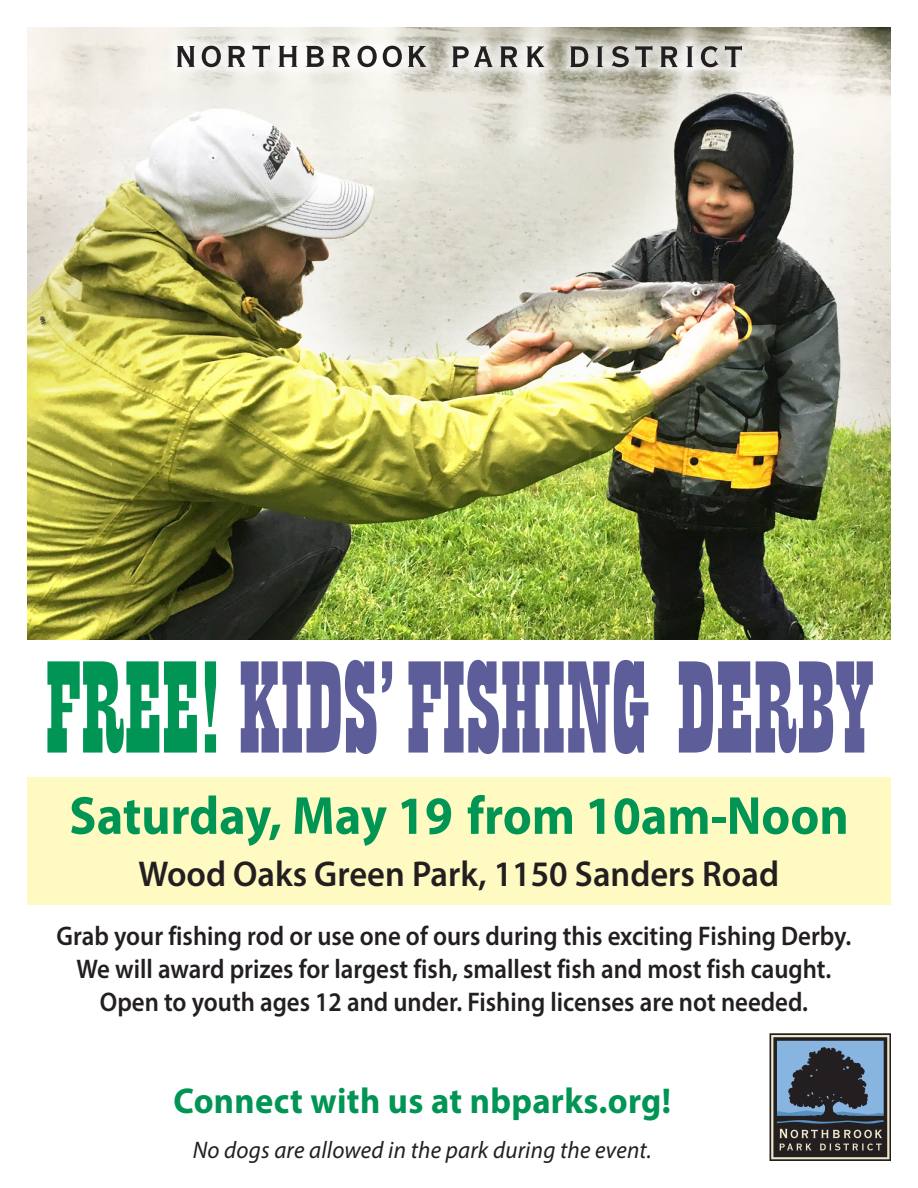
<style>
.page{position:relative;width:918px;height:1188px;background:#fff}
.page>*{position:absolute;margin:0;border:0;box-sizing:border-box;transform-origin:0 0}
.ActivityTitle{font:136.8px "Playbill";color:#5d5d99;scale:.88 1}
.t1{font:700 54px "Myriad Pro";color:#009554;scale:.93 1}
.t2{font:600 36px "Myriad Pro";color:#231f20;scale:.96 1}
.ActivityDescription{font:700 36px "Myriad Pro";letter-spacing:.01em;color:#009554;scale:.96 1}
.ActivityDescription-2{font:600 27px/33px "Myriad Pro";color:#231f20;text-align:center;scale:.92 1}
.ActivityDescription-3{font:italic 24px "Myriad Pro";letter-spacing:.01em;color:#231f20;scale:.96 1}
.s1{color:#009554}
</style>
<div class="page">
<div style="left:27px;top:777px;width:864px;height:128px;background:#fffac1"></div>
<svg style="left:770px;top:1033px;width:121px;height:128px;background:#545f69"></svg>
<img style="left:28px;top:27px;width:863px;height:613px">
<div style="left:164px;top:32px;width:591px;height:49px;background:#fff;opacity:.75"></div>
<svg style="left:177px;top:46px;width:18px;height:21px"></svg>
<svg style="left:202px;top:46px;width:19px;height:21px"></svg>
<svg style="left:228px;top:46px;width:17px;height:21px"></svg>
<svg style="left:253px;top:45px;width:17px;height:22px"></svg>
<svg style="left:279px;top:46px;width:18px;height:21px"></svg>
<svg style="left:306px;top:46px;width:18px;height:21px"></svg>
<svg style="left:333px;top:46px;width:17px;height:21px"></svg>
<svg style="left:358px;top:46px;width:19px;height:21px"></svg>
<svg style="left:383px;top:46px;width:19px;height:21px"></svg>
<svg style="left:408px;top:46px;width:18px;height:21px"></svg>
<svg style="left:452px;top:46px;width:41px;height:21px"></svg>
<svg style="left:500px;top:46px;width:17px;height:21px"></svg>
<svg style="left:527px;top:46px;width:17px;height:21px"></svg>
<svg style="left:570px;top:46px;width:18px;height:21px"></svg>
<svg style="left:596px;top:46px;width:7px;height:21px"></svg>
<svg style="left:612px;top:46px;width:17px;height:21px"></svg>
<svg style="left:635px;top:46px;width:17px;height:21px"></svg>
<svg style="left:660px;top:46px;width:18px;height:21px"></svg>
<svg style="left:686px;top:46px;width:7px;height:21px"></svg>
<svg style="left:701px;top:46px;width:18px;height:21px"></svg>
<svg style="left:725px;top:46px;width:17px;height:21px"></svg>
<p class="ActivityTitle" style="left:45px;top:639px;width:943px"><span class="s1">FREE!</span> KIDS’ FISHING DERBY</p>
<p class="t1" style="left:69px;top:780px;width:840px">Saturday, May 19 from 10am-Noon</p>
<p class="t2" style="left:138px;top:851px;width:669px">Wood Oaks Green Park, 1150 Sanders Road</p>
<p class="ActivityDescription-2" style="left:57px;top:919px;width:865px">Grab your fishing rod or use one of ours during this exciting Fishing Derby.<br>We will award prizes for largest fish, smallest fish and most fish caught.<br>Open to youth ages 12 and under. Fishing licenses are not needed.</p>
<p class="ActivityDescription" style="left:173px;top:1078px;width:520px">Connect with us at nbparks.org!</p>
<p class="ActivityDescription-3" style="left:193px;top:1135px;width:480px">No dogs are allowed in the park during the event.</p>
</div>
